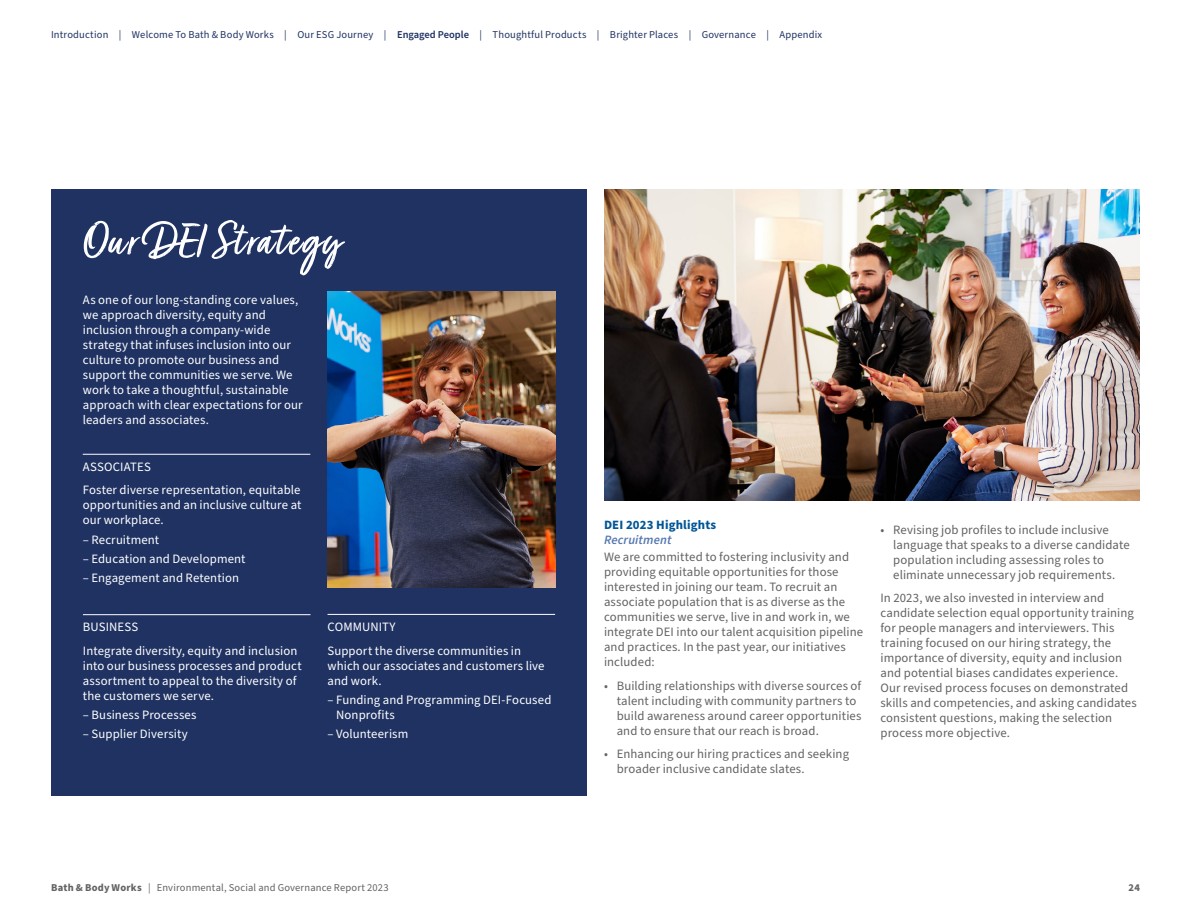
<style>
.page{position:relative;width:1191px;height:919px;background:#fff}
.page>*{position:absolute;margin:0;border:0;box-sizing:border-box;transform-origin:0 0}
.t1{font:51px "Turbinado Pro";letter-spacing:.03em;color:#fff}
.t2{font:12.75px/15px "Source Sans Pro";letter-spacing:.01em;color:#646363}
.t3{font:12.75px/15px "Source Sans Pro";letter-spacing:.01em;color:#fff}
.t4{font:700 12.75px "Source Sans Pro";letter-spacing:.01em;color:#015697}
.t5{font:italic 600 12.75px "Source Sans Pro";letter-spacing:.01em;color:#5678b0}
.t6{font:10.5px "Source Sans Pro";letter-spacing:.015em;color:#1f3262}
.t7{font:10.5px "Source Sans Pro";letter-spacing:.015em;color:#646363}
.t8{font:700 10.5px "Source Sans Pro";color:#646363}
.s1{font-weight:600}
.s2{font-weight:700}
</style>
<div class="page">
<div style="left:51px;top:189px;width:536px;height:606px;background:#1f3262"></div>
<img style="left:604px;top:189px;width:536px;height:311px">
<hr style="left:83px;top:454px;width:227px;height:1px;background:#fff">
<hr style="left:83px;top:614px;width:227px;height:1px;background:#fff">
<hr style="left:327px;top:614px;width:228px;height:1px;background:#fff">
<img style="left:327px;top:291px;width:228px;height:296px">
<p class="t6" style="left:51px;top:27px;width:772px">Introduction | Welcome To Bath &amp; Body Works | Our ESG Journey | <span class="s1">Engaged People</span> | Thoughtful Products | Brighter Places | Governance | Appendix</p>
<h1 class="t1" style="left:83px;top:213px;width:258px">Our DEI Strategy</h1>
<p class="t3" style="left:83px;top:293px;width:221px">As one of our long-standing core values, we approach diversity, equity and inclusion through a company-wide strategy that infuses inclusion into our culture to promote our business and support the communities we serve. We work to take a thoughtful, sustainable approach with clear expectations for our leaders and associates.</p>
<p class="t3" style="left:83px;top:455px;width:219px;line-height:23.5px">ASSOCIATES<br>Foster diverse representation, equitable</p>
<p class="t3" style="left:83px;top:498px;width:220px">opportunities and an inclusive culture at our workplace.</p>
<p class="t3" style="left:83px;top:532px;width:78px">– Recruitment</p>
<p class="t3" style="left:83px;top:551px;width:164px">– Education and Development</p>
<p class="t3" style="left:83px;top:571px;width:158px">– Engagement and Retention</p>
<p class="t3" style="left:83px;top:615px;width:216px;line-height:23.5px">BUSINESS<br>Integrate diversity, equity and inclusion</p>
<p class="t3" style="left:83px;top:658px;width:220px">into our business processes and product assortment to appeal to the diversity of the customers we serve.</p>
<p class="t3" style="left:83px;top:707px;width:115px">– Business Processes</p>
<p class="t3" style="left:83px;top:727px;width:106px">– Supplier Diversity</p>
<p class="t3" style="left:327px;top:615px;width:195px;line-height:23.5px">COMMUNITY<br>Support the diverse communities in</p>
<p class="t3" style="left:327px;top:658px;width:219px">which our associates and customers live and work.</p>
<p class="t3" style="left:336px;top:692px;width:217px;text-indent:-9px">– Funding and Programming DEI-Focused<br>Nonprofits</p>
<p class="t3" style="left:327px;top:726px;width:82px">– Volunteerism</p>
<p class="t4" style="left:604px;top:516px;width:114px">DEI 2023 Highlights</p>
<p class="t5" style="left:604px;top:531px;width:69px">Recruitment</p>
<p class="t2" style="left:604px;top:550px;width:261px">We are committed to fostering inclusivity and providing equitable opportunities for those interested in joining our team. To recruit an associate population that is as diverse as the communities we serve, live in and work in, we integrate DEI into our talent acquisition pipeline and practices. In the past year, our initiatives included:</p>
<p class="t2" style="left:617px;top:678px;width:246px;text-indent:-13px">• Building relationships with diverse sources of talent including with community partners to build awareness around career opportunities and to ensure that our reach is broad.</p>
<p class="t2" style="left:617px;top:747px;width:234px;text-indent:-13px">• Enhancing our hiring practices and seeking broader inclusive candidate slates.</p>
<p class="t2" style="left:893px;top:522px;width:238px;text-indent:-13px">• Revising job profiles to include inclusive language that speaks to a diverse candidate population including assessing roles to eliminate unnecessary job requirements.</p>
<p class="t2" style="left:880px;top:591px;width:258px">In 2023, we also invested in interview and candidate selection equal opportunity training for people managers and interviewers. This training focused on our hiring strategy, the importance of diversity, equity and inclusion and potential biases candidates experience.<br>Our revised process focuses on demonstrated skills and competencies, and asking candidates consistent questions, making the selection process more objective.</p>
<p class="t7" style="left:51px;top:880px;width:339px"><span class="s2">Bath &amp; Body Works</span> | Environmental, Social and Governance Report 2023</p>
<p class="t8" style="left:1128px;top:880px;width:13px">24</p>
</div>
